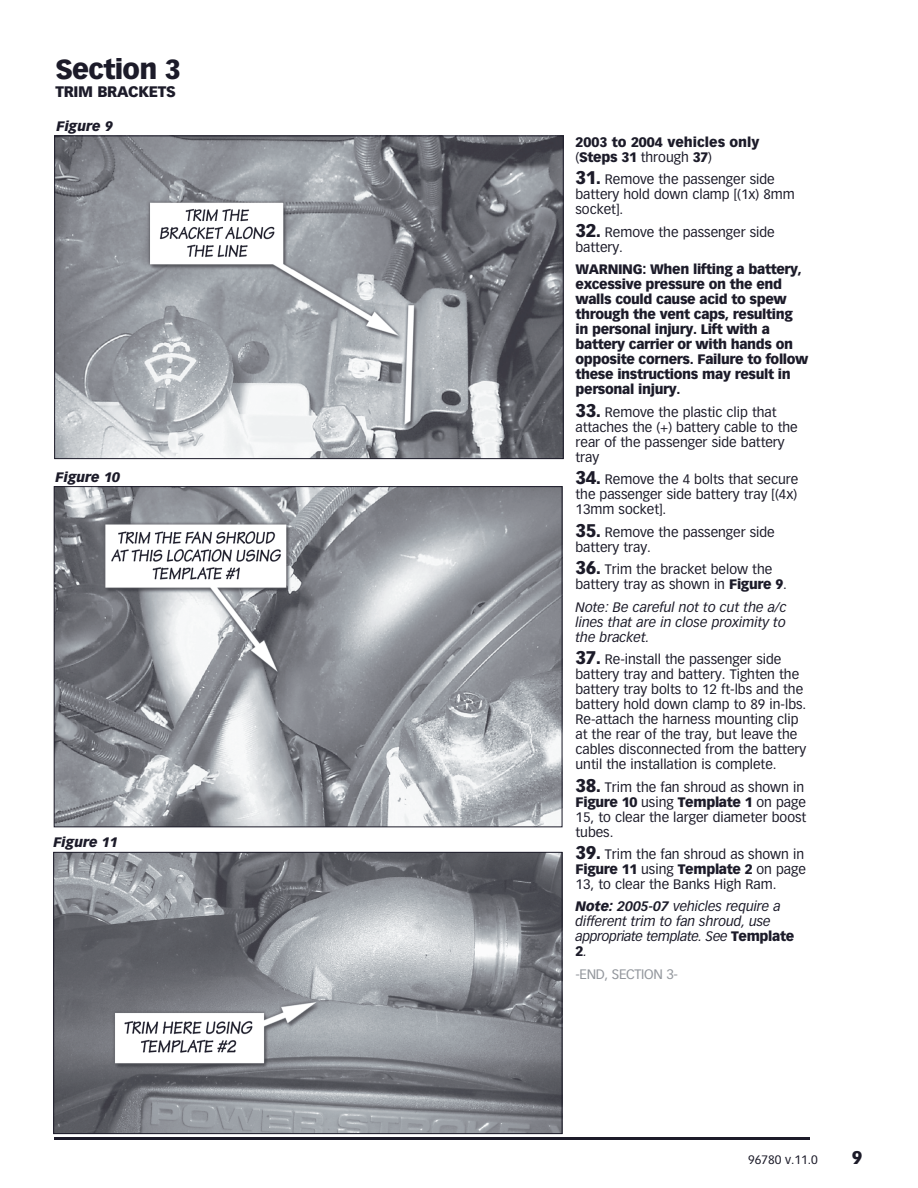
<style>
.page{position:relative;width:918px;height:1188px;background:#fff}
.page>*{position:absolute;margin:0;border:0;box-sizing:border-box;transform-origin:0 0}
.Heading{font:900 27px "Vectora LT Std";letter-spacing:-.025em;color:#1c1b29}
.t1{font:900 18px "Vectora LT Std";color:#1c1b29}
.Allcap_Sub{font:900 15px "Vectora LT Std";letter-spacing:-.025em;color:#1c1b29}
.Body{font:13.5px/15px "Vectora LT Std";color:#1c1b29}
.Body-2{font:900 13.5px/15px "Vectora LT Std";letter-spacing:-.025em;color:#1c1b29}
.Body-3{font:italic 13.5px/15px "Vectora LT Std";letter-spacing:-.005em;color:#1c1b29;text-align:justify}
.Figure{font:italic 900 13.5px "Vectora LT Std";color:#1c1b29}
.Body-4{font:900 13.5px "Vectora LT Std";color:#1c1b29}
.End{font:13.5px "Vectora LT Std";letter-spacing:-.025em;color:#93979d}
.t2{font:12px "Vectora LT Std";color:#1c1b29}
.s1{font-weight:900}
.s2{font-weight:900;font-size:18px}
.s3{font-weight:700}
.s4{font-weight:900;font-style:normal}
</style>
<div class="page">
<hr style="left:54px;top:1137px;width:756px;height:3px;background:#1c1b29">
<img style="left:56px;top:138px;width:506px;height:319px">
<div style="left:54px;top:136px;width:510px;height:323px;border:1px solid #1c1b29"></div>
<img style="left:56px;top:488px;width:504px;height:337px">
<img style="left:55px;top:854px;width:505px;height:278px">
<div style="left:53px;top:852px;width:509px;height:282px;border:1px solid #1c1b29"></div>
<p class="Heading" style="left:56px;top:53px;width:127px">Section 3</p>
<p class="Allcap_Sub" style="left:56px;top:82px;width:122px">TRIM BRACKETS</p>
<p class="Figure" style="left:56px;top:119px;width:58px">Figure 9</p>
<p class="Figure" style="left:56px;top:469px;width:66px">Figure 10</p>
<p class="Figure" style="left:53px;top:835px;width:66px">Figure 11</p>
<p class="Body-4" style="left:576px;top:134px;width:186px">2003 to 2004 vehicles only</p>
<p class="Body" style="left:576px;top:150px;width:138px">(<span class="s1">Steps 31</span> through <span class="s1">37</span>)</p>
<p class="Body" style="left:575px;top:172px;width:221px"><span class="s2">31.</span> Remove the passenger side battery hold down clamp [(1x) 8mm socket].</p>
<p class="Body" style="left:575px;top:225px;width:201px"><span class="s2">32.</span> Remove the passenger side battery.</p>
<p class="Body-2" style="left:576px;top:262px;width:235px">WARNING: When lifting a battery, excessive pressure on the end walls could cause acid to spew through the vent caps, resulting in personal injury. Lift with a battery carrier or with hands on opposite corners. Failure to follow these instructions may result in personal injury.</p>
<p class="Body" style="left:575px;top:405px;width:224px"><span class="s2">33.</span> Remove the plastic clip that attaches the (+) battery cable to the rear of the passenger side battery tray</p>
<p class="Body" style="left:575px;top:472px;width:224px;text-align:justify"><span class="s2">34.</span> Remove the 4 bolts that secure the passenger side battery tray [(4x)<br>13mm socket].</p>
<p class="Body" style="left:575px;top:525px;width:201px"><span class="s2">35.</span> Remove the passenger side battery tray.</p>
<p class="Body" style="left:575px;top:562px;width:213px"><span class="s2">36.</span> Trim the bracket below the battery tray as shown in <span class="s1">Figure 9</span>.</p>
<p class="Body-3" style="left:576px;top:600px;width:213px">Note: Be careful not to cut the a/c lines that are in close proximity to the bracket.</p>
<p class="Body" style="left:575px;top:652px;width:232px"><span class="s2">37.</span> Re-install the passenger side battery tray and battery. Tighten the battery tray bolts to 12 ft-lbs and the battery hold down clamp to 89 in-lbs.<br>Re-attach the harness mounting clip at the rear of the tray, but leave the cables disconnected from the battery until the installation is complete.</p>
<p class="Body" style="left:575px;top:779px;width:232px"><span class="s2">38.</span> Trim the fan shroud as shown in<br><span class="s1">Figure 10</span> using <span class="s1">Template 1</span> on page<br>15, to clear the larger diameter boost tubes.</p>
<p class="Body" style="left:575px;top:847px;width:232px"><span class="s2">39.</span> Trim the fan shroud as shown in<br><span class="s1">Figure 11</span> using <span class="s1">Template 2</span> on page<br>13, to clear the Banks High Ram.</p>
<p class="Body-3" style="left:576px;top:899px;width:220px;text-align:left"><span class="s1">Note:</span> <span class="s3">2005-07</span> vehicles require a different trim to fan shroud, use appropriate template. See <span class="s4">Template<br>2</span>.</p>
<p class="End" style="left:576px;top:966px;width:104px">-END, SECTION 3-</p>
<p class="t2" style="left:748px;top:1153px;width:71px">96780 v.11.0</p>
<p class="t1" style="left:852px;top:1146px;width:12px">9</p>
</div>
